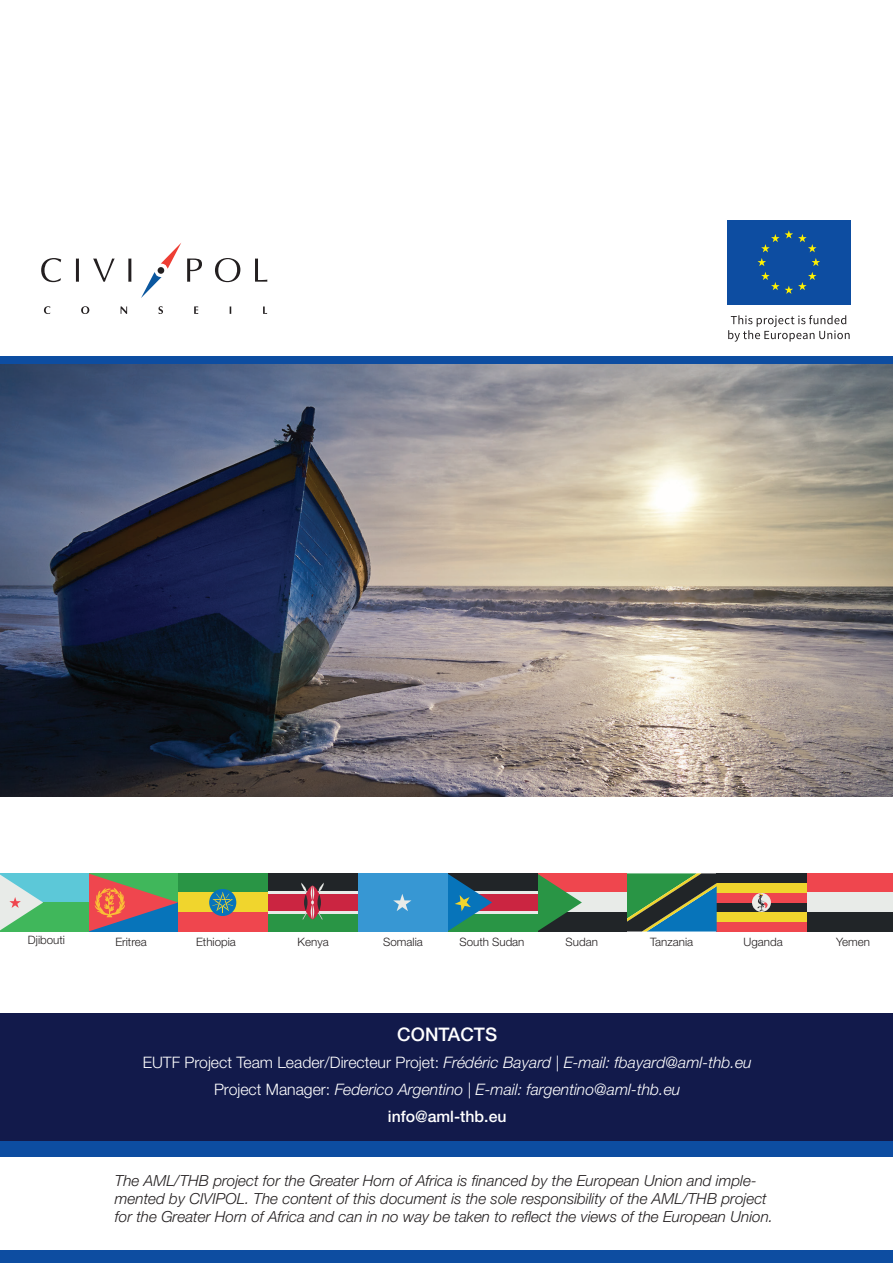
<style>
.page{position:relative;width:893px;height:1263px;background:#fff}
.page>*{position:absolute;margin:0;border:0;box-sizing:border-box;transform-origin:0 0}
.t1{font:500 18.75px "Helvetica Neue LT Std";color:#fff}
.t2{font:italic 300 15.75px "Helvetica Neue LT Std";color:#fff}
.t3{font:500 15.75px "Helvetica Neue LT Std";color:#fff}
.t4{font:italic 300 15.3px/18.3px "Helvetica Neue LT Std";color:#231f20}
.t5{font:300 11.55px "Helvetica Neue LT Std";color:#231f20}
.s1{font-style:normal}
</style>
<div class="page">
<div style="left:0;top:1013px;width:893px;height:134px;background:#121a4b"></div>
<div style="left:727px;top:220px;width:124px;height:85px;background:#0d4da1"></div>
<svg style="left:757px;top:258px;width:9px;height:8px"></svg>
<svg style="left:761px;top:272px;width:55px;height:22px"></svg>
<svg style="left:812px;top:258px;width:8px;height:8px"></svg>
<svg style="left:761px;top:230px;width:55px;height:22px"></svg>
<svg style="left:728px;top:315px;width:122px;height:27px"></svg>
<svg style="left:41px;top:258px;width:20px;height:24px"></svg>
<svg style="left:76px;top:259px;width:3px;height:23px"></svg>
<svg style="left:93px;top:258px;width:22px;height:24px"></svg>
<svg style="left:128px;top:259px;width:3px;height:23px"></svg>
<svg style="left:187px;top:258px;width:15px;height:24px"></svg>
<svg style="left:215px;top:258px;width:25px;height:24px"></svg>
<svg style="left:255px;top:258px;width:12px;height:24px"></svg>
<svg style="left:44px;top:306px;width:6px;height:8px"></svg>
<svg style="left:81px;top:306px;width:8px;height:8px"></svg>
<svg style="left:121px;top:306px;width:6px;height:8px"></svg>
<svg style="left:158px;top:306px;width:5px;height:8px"></svg>
<svg style="left:194px;top:306px;width:4px;height:8px"></svg>
<svg style="left:263px;top:306px;width:4px;height:8px"></svg>
<svg style="left:141px;top:243px;width:40px;height:55px"></svg>
<div style="left:0;top:356px;width:893px;height:20px;background:#0d4da1"></div>
<img style="left:0;top:365px;width:893px;height:432px">
<div style="left:806px;top:873px;width:87px;height:20px;background:#ef464e"></div>
<div style="left:806px;top:893px;width:87px;height:19px;background:#e8ebe8"></div>
<div style="left:806px;top:912px;width:87px;height:19px;background:#212528"></div>
<div style="left:716px;top:922px;width:90px;height:9px;background:#ef464e"></div>
<div style="left:716px;top:912px;width:90px;height:10px;background:#f0d52d"></div>
<div style="left:716px;top:902px;width:90px;height:10px;background:#212528"></div>
<div style="left:716px;top:893px;width:90px;height:9px;background:#ef464e"></div>
<div style="left:716px;top:883px;width:90px;height:10px;background:#f0d52d"></div>
<div style="left:716px;top:873px;width:90px;height:10px;background:#212528"></div>
<div style="left:752px;top:893px;width:19px;height:19px;background:#eaece8;border-radius:50%"></div>
<svg style="left:758px;top:893px;width:10px;height:18px"></svg>
<svg style="left:627px;top:873px;width:90px;height:58px;background:#306f5f"></svg>
<div style="left:537px;top:873px;width:90px;height:20px;background:#ef464e"></div>
<div style="left:537px;top:893px;width:90px;height:19px;background:#e8ebe8"></div>
<div style="left:537px;top:912px;width:90px;height:19px;background:#212528"></div>
<svg style="left:537px;top:873px;width:45px;height:58px"></svg>
<div style="left:447px;top:873px;width:90px;height:18px;background:#212528"></div>
<div style="left:447px;top:894px;width:90px;height:17px;background:#cb2541"></div>
<div style="left:447px;top:913px;width:90px;height:18px;background:#299545"></div>
<hr style="left:447px;top:891px;width:90px;height:3px;background:#e8ebe8">
<hr style="left:447px;top:911px;width:90px;height:2px;background:#e8ebe8">
<svg style="left:447px;top:873px;width:45px;height:58px"></svg>
<div style="left:357px;top:873px;width:90px;height:58px;background:#3797d3"></div>
<svg style="left:393px;top:894px;width:18px;height:17px"></svg>
<div style="left:268px;top:873px;width:90px;height:18px;background:#212528"></div>
<div style="left:268px;top:894px;width:90px;height:17px;background:#cb2541"></div>
<div style="left:268px;top:913px;width:90px;height:18px;background:#299545"></div>
<hr style="left:268px;top:891px;width:90px;height:3px;background:#e8ebe8">
<hr style="left:268px;top:911px;width:90px;height:2px;background:#e8ebe8">
<svg style="left:301px;top:882px;width:23px;height:38px"></svg>
<div style="left:178px;top:873px;width:90px;height:20px;background:#299545"></div>
<div style="left:178px;top:893px;width:90px;height:19px;background:#f0d52d"></div>
<div style="left:178px;top:912px;width:90px;height:19px;background:#ef464e"></div>
<div style="left:209px;top:889px;width:27px;height:27px;background:#0774ba;border-radius:50%"></div>
<svg style="left:212px;top:892px;width:21px;height:21px"></svg>
<svg style="left:88px;top:873px;width:90px;height:58px;background:#89776a"></svg>
<div style="left:0;top:873px;width:88px;height:29px;background:#5cc8d8"></div>
<div style="left:0;top:902px;width:88px;height:29px;background:#40b75b"></div>
<svg style="left:0;top:874px;width:43px;height:56px"></svg>
<div style="left:0;top:1142px;width:893px;height:15px;background:#0d4da1"></div>
<div style="left:0;top:1250px;width:893px;height:13px;background:#0d4da1"></div>
<p class="t5" style="left:28px;top:933px;width:39px">Djibouti</p>
<p class="t5" style="left:115px;top:935px;width:33px">Eritrea</p>
<p class="t5" style="left:196px;top:935px;width:41px">Ethiopia</p>
<p class="t5" style="left:298px;top:935px;width:33px">Kenya</p>
<p class="t5" style="left:383px;top:935px;width:41px">Somalia</p>
<p class="t5" style="left:459px;top:935px;width:67px">South Sudan</p>
<p class="t5" style="left:566px;top:935px;width:34px">Sudan</p>
<p class="t5" style="left:650px;top:935px;width:45px">Tanzania</p>
<p class="t5" style="left:743px;top:935px;width:41px">Uganda</p>
<p class="t5" style="left:836px;top:935px;width:35px">Yemen</p>
<p class="t1" style="left:397px;top:1023px;width:101px">CONTACTS</p>
<p class="t2" style="left:143px;top:1053px;width:610px"><span class="s1">EUTF Project Team Leader/Directeur Projet:</span> Frédéric Bayard | E-mail: fbayard@aml-thb.eu</p>
<p class="t2" style="left:214px;top:1080px;width:468px"><span class="s1">Project Manager:</span> Federico Argentino | E-mail: fargentino@aml-thb.eu</p>
<p class="t3" style="left:388px;top:1107px;width:120px">info@aml-thb.eu</p>
<p class="t4" style="left:115px;top:1171px;width:660px">The AML/THB project for the Greater Horn of Africa is financed by the European Union and imple&shy;mented by CIVIPOL. The content of this document is the sole responsibility of the AML/THB project for the Greater Horn of Africa and can in no way be taken to reflect the views of the European Union.</p>
</div>
